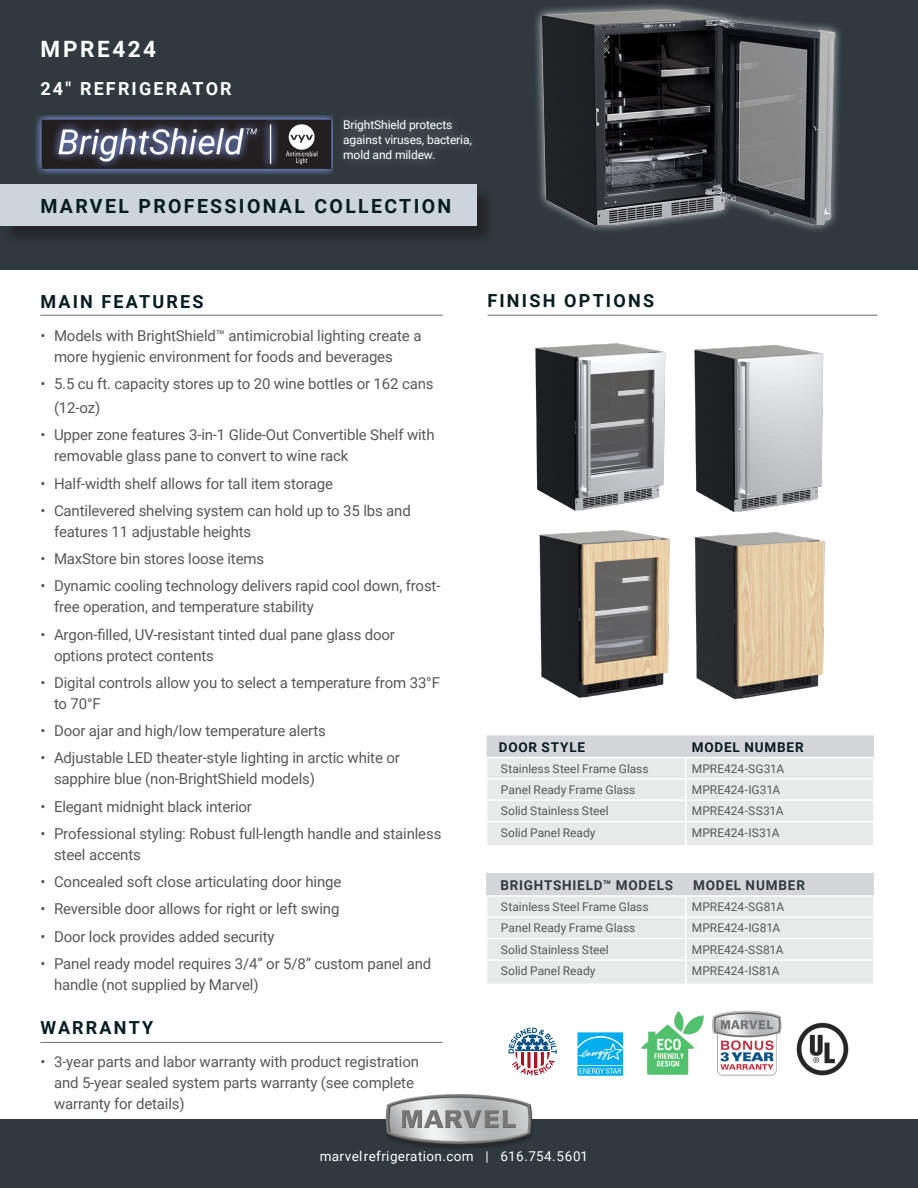
<style>
.page{position:relative;width:918px;height:1188px;background:#fff}
.page>*{position:absolute;margin:0;border:0;box-sizing:border-box;transform-origin:0 0}
.Product_Head_SKU{font:700 22.5px "Roboto";letter-spacing:.115em;color:#fff}
.Body_Header{font:700 19.5px "Roboto";letter-spacing:.12em;color:#061c21}
.Body_Header-2{font:700 18px "Roboto";letter-spacing:.12em;color:#061c21}
.Body_Header-3{font:700 18px "Roboto";letter-spacing:.12em;color:#fff}
.Product_Head_SKU-2{font:700 18px "Roboto";letter-spacing:.125em;color:#061c21}
.t1{font:15px/21px "Roboto";letter-spacing:-.01em;color:#57585a}
.t2{font:13.5px "Roboto";letter-spacing:.03em;color:#fff}
.t3{font:700 13.5px "Roboto";letter-spacing:.06em;color:#2f393e}
.t4{font:700 13.5px "Roboto";letter-spacing:.06em;color:#061c21}
.t5{font:12px "Roboto";color:#57585a}
.callouts{font:12px/15px "Roboto";letter-spacing:-.01em;color:#fff}
</style>
<div class="page">
<div style="left:0;top:1119px;width:918px;height:69px;background:#2f393e"></div>
<div style="left:0;top:0;width:918px;height:270px;background:#2f393e"></div>
<img style="left:385px;top:1094px;width:148px;height:54px">
<img style="left:535px;top:343px;width:131px;height:168px">
<img style="left:694px;top:345px;width:130px;height:168px">
<img style="left:694px;top:532px;width:131px;height:168px">
<img style="left:539px;top:530px;width:131px;height:168px">
<hr style="left:40px;top:315px;width:403px;height:1px;background:#696e72">
<hr style="left:488px;top:315px;width:389px;height:1px;background:#696e72">
<svg style="left:486px;top:735px;width:388px;height:110px;background:#e5e7e7"></svg>
<hr style="left:686px;top:799px;width:189px;height:2px;background:#fff">
<hr style="left:685px;top:801px;width:2px;height:20px;background:#fff">
<hr style="left:873px;top:801px;width:2px;height:20px;background:#fff">
<hr style="left:686px;top:821px;width:189px;height:1px;background:#fff">
<hr style="left:685px;top:822px;width:2px;height:23px;background:#fff">
<hr style="left:873px;top:822px;width:2px;height:23px;background:#fff">
<hr style="left:40px;top:1042px;width:403px;height:1px;background:#696e72">
<div style="left:487px;top:874px;width:387px;height:22px;background:#d5d6d9"></div>
<hr style="left:486px;top:895px;width:200px;height:2px;background:#fff">
<hr style="left:686px;top:895px;width:189px;height:2px;background:#fff">
<div style="left:487px;top:897px;width:386px;height:87px;background:#e8eaea"></div>
<hr style="left:686px;top:916px;width:189px;height:2px;background:#fff">
<hr style="left:685px;top:918px;width:2px;height:20px;background:#fff">
<hr style="left:686px;top:938px;width:189px;height:1px;background:#fff">
<hr style="left:685px;top:939px;width:2px;height:20px;background:#fff">
<hr style="left:686px;top:959px;width:189px;height:2px;background:#fff">
<hr style="left:685px;top:961px;width:2px;height:22px;background:#fff">
<hr style="left:686px;top:983px;width:189px;height:2px;background:#fff">
<svg style="left:508px;top:1028px;width:49px;height:47px"></svg>
<svg style="left:577px;top:1032px;width:47px;height:44px;background:#33bef1"></svg>
<img style="left:641px;top:1011px;width:63px;height:64px">
<img style="left:712px;top:1010px;width:70px;height:66px">
<img style="left:796px;top:1022px;width:53px;height:54px">
<div style="left:2px;top:187px;width:493px;height:58px;background:#231f20;opacity:.75"></div>
<div style="left:0;top:184px;width:476px;height:42px;background:#ccd4de"></div>
<div style="left:532px;top:1px;width:312px;height:233px;background:#fff;opacity:.75"></div>
<img style="left:542px;top:0;width:298px;height:224px">
<img style="left:35px;top:116px;width:297px;height:59px">
<div style="left:335px;top:112px;width:145px;height:56px;background:#394347"></div>
<p class="Product_Head_SKU" style="left:40px;top:34px;width:117px">MPRE424</p>
<p class="Body_Header-3" style="left:40px;top:76px;width:193px">24" REFRIGERATOR</p>
<p class="callouts" style="left:343px;top:117px;width:130px">BrightShield protects against viruses, bacteria, mold and mildew.</p>
<p class="Body_Header" style="left:40px;top:192px;width:412px">MARVEL PROFESSIONAL COLLECTION</p>
<p class="Body_Header-2" style="left:40px;top:289px;width:164px">MAIN FEATURES</p>
<p class="t1" style="left:54px;top:325px;width:369px;text-indent:-14px">• Models with BrightShield™ antimicrobial lighting create a more hygienic environment for foods and beverages</p>
<p class="t1" style="left:54px;top:371px;width:381px;line-height:24px;text-indent:-14px">• 5.5 cu ft. capacity stores up to 20 wine bottles or 162 cans (12-oz)</p>
<p class="t1" style="left:54px;top:424px;width:382px;text-indent:-14px">• Upper zone features 3-in-1 Glide-Out Convertible Shelf with removable glass pane to convert to wine rack</p>
<p class="t1" style="left:40px;top:472px;width:294px">• Half-width shelf allows for tall item storage</p>
<p class="t1" style="left:54px;top:500px;width:358px;text-indent:-14px">• Cantilevered shelving system can hold up to 35 lbs and features 11 adjustable heights</p>
<p class="t1" style="left:40px;top:548px;width:225px">• MaxStore bin stores loose items</p>
<p class="t1" style="left:54px;top:575px;width:388px;text-indent:-14px">• Dynamic cooling technology delivers rapid cool down, frost&shy;free operation, and temperature stability</p>
<p class="t1" style="left:54px;top:623px;width:343px;text-indent:-14px">• Argon-filled, UV-resistant tinted dual pane glass door options protect contents</p>
<p class="t1" style="left:54px;top:672px;width:388px;text-indent:-14px">• Digital controls allow you to select a temperature from 33°F to 70°F</p>
<p class="t1" style="left:40px;top:720px;width:287px">• Door ajar and high/low temperature alerts</p>
<p class="t1" style="left:54px;top:747px;width:347px;text-indent:-14px">• Adjustable LED theater-style lighting in arctic white or sapphire blue (non-BrightShield models)</p>
<p class="t1" style="left:40px;top:795px;width:213px">• Elegant midnight black interior</p>
<p class="t1" style="left:54px;top:822px;width:389px;text-indent:-14px">• Professional styling: Robust full-length handle and stainless steel accents</p>
<p class="t1" style="left:40px;top:871px;width:302px">• Concealed soft close articulating door hinge</p>
<p class="t1" style="left:40px;top:898px;width:300px">• Reversible door allows for right or left swing</p>
<p class="t1" style="left:40px;top:925px;width:236px">• Door lock provides added security</p>
<p class="t1" style="left:54px;top:952px;width:379px;text-indent:-14px">• Panel ready model requires 3/4” or 5/8” custom panel and handle (not supplied by Marvel)</p>
<p class="Body_Header-2" style="left:40px;top:1015px;width:114px">WARRANTY</p>
<p class="t1" style="left:54px;top:1050px;width:367px;text-indent:-14px">• 3-year parts and labor warranty with product registration and 5-year sealed system parts warranty (see complete warranty for details)</p>
<p class="Product_Head_SKU-2" style="left:488px;top:288px;width:168px">FINISH OPTIONS</p>
<p class="t4" style="left:499px;top:737px;width:88px">DOOR STYLE</p>
<p class="t4" style="left:692px;top:737px;width:113px">MODEL NUMBER</p>
<p class="t5" style="left:501px;top:760px;width:149px">Stainless Steel Frame Glass</p>
<p class="t5" style="left:692px;top:760px;width:94px">MPRE424-SG31A</p>
<p class="t5" style="left:501px;top:781px;width:136px">Panel Ready Frame Glass</p>
<p class="t5" style="left:692px;top:781px;width:90px">MPRE424-IG31A</p>
<p class="t5" style="left:501px;top:802px;width:109px">Solid Stainless Steel</p>
<p class="t5" style="left:692px;top:802px;width:93px">MPRE424-SS31A</p>
<p class="t5" style="left:501px;top:824px;width:96px">Solid Panel Ready</p>
<p class="t5" style="left:692px;top:824px;width:89px">MPRE424-IS31A</p>
<p class="t3" style="left:500px;top:876px;width:174px">BRIGHTSHIELD™ MODELS</p>
<p class="t3" style="left:693px;top:876px;width:113px">MODEL NUMBER</p>
<p class="t5" style="left:501px;top:898px;width:149px">Stainless Steel Frame Glass</p>
<p class="t5" style="left:692px;top:898px;width:94px">MPRE424-SG81A</p>
<p class="t5" style="left:501px;top:920px;width:136px">Panel Ready Frame Glass</p>
<p class="t5" style="left:692px;top:920px;width:90px">MPRE424-IG81A</p>
<p class="t5" style="left:501px;top:941px;width:109px">Solid Stainless Steel</p>
<p class="t5" style="left:692px;top:941px;width:93px">MPRE424-SS81A</p>
<p class="t5" style="left:501px;top:962px;width:96px">Solid Panel Ready</p>
<p class="t5" style="left:692px;top:962px;width:89px">MPRE424-IS81A</p>
<p class="t2" style="left:320px;top:1147px;width:270px">marvelrefrigeration.com | 616.754.5601</p>
</div>
